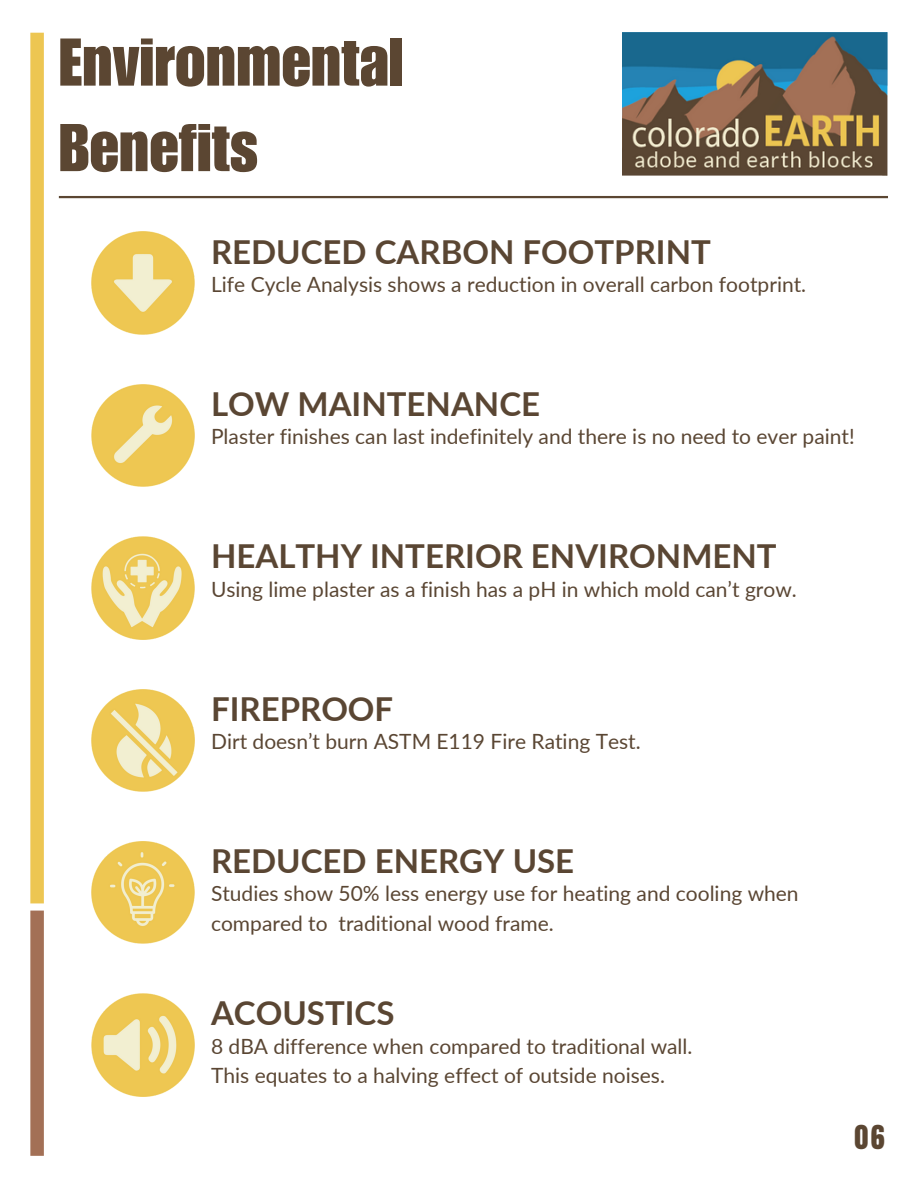
<style>
.page{position:relative;width:918px;height:1188px;background:#fff}
.page>*{position:absolute;margin:0;border:0;box-sizing:border-box;transform-origin:0 0}
.t1{font:66px "Impact LT Std";color:#5b4632}
.t2{font:700 33px "Lato";color:#5a4633}
.t3{font:28.05px "Anton";color:#5b4632}
.t4{font:21px/29.2px "Lato";color:#5a4633}
</style>
<div class="page">
<img style="left:622px;top:33px;width:266px;height:143px">
<div style="left:30px;top:33px;width:14px;height:870px;background:#edc652"></div>
<div style="left:30px;top:911px;width:14px;height:245px;background:#a37056"></div>
<hr style="left:59px;top:196px;width:829px;height:2px;background:#5b4632">
<img style="left:92px;top:232px;width:102px;height:102px">
<img style="left:92px;top:384px;width:102px;height:103px">
<img style="left:92px;top:537px;width:102px;height:102px">
<img style="left:92px;top:689px;width:102px;height:102px">
<img style="left:92px;top:841px;width:102px;height:103px">
<img style="left:92px;top:994px;width:102px;height:102px">
<p class="t1" style="left:59px;top:39px;width:346px">Environmental</p>
<p class="t1" style="left:59px;top:124px;width:201px">Benefits</p>
<p class="t2" style="left:211px;top:231px;width:501px">REDUCED CARBON FOOTPRINT</p>
<p class="t4" style="left:211px;top:269px;width:597px">Life Cycle Analysis shows a reduction in overall carbon footprint.</p>
<p class="t2" style="left:211px;top:383px;width:331px">LOW MAINTENANCE</p>
<p class="t4" style="left:211px;top:421px;width:645px">Plaster finishes can last indefinitely and there is no need to ever paint!</p>
<p class="t2" style="left:211px;top:536px;width:567px">HEALTHY INTERIOR ENVIRONMENT</p>
<p class="t4" style="left:211px;top:574px;width:587px">Using lime plaster as a finish has a pH in which mold can’t grow.</p>
<p class="t2" style="left:211px;top:688px;width:184px">FIREPROOF</p>
<p class="t4" style="left:211px;top:726px;width:431px">Dirt doesn’t burn ASTM E119 Fire Rating Test.</p>
<p class="t2" style="left:211px;top:840px;width:365px">REDUCED ENERGY USE</p>
<p class="t4" style="left:211px;top:879px;width:589px">Studies show 50% less energy use for heating and cooling when compared to traditional wood frame.</p>
<p class="t2" style="left:211px;top:993px;width:185px">ACOUSTICS</p>
<p class="t4" style="left:211px;top:1031px;width:483px">8 dBA difference when compared to traditional wall.</p>
<p class="t4" style="left:211px;top:1060px;width:455px">This equates to a halving effect of outside noises.</p>
<p class="t3" style="left:854px;top:1117px;width:32px">06</p>
</div>
